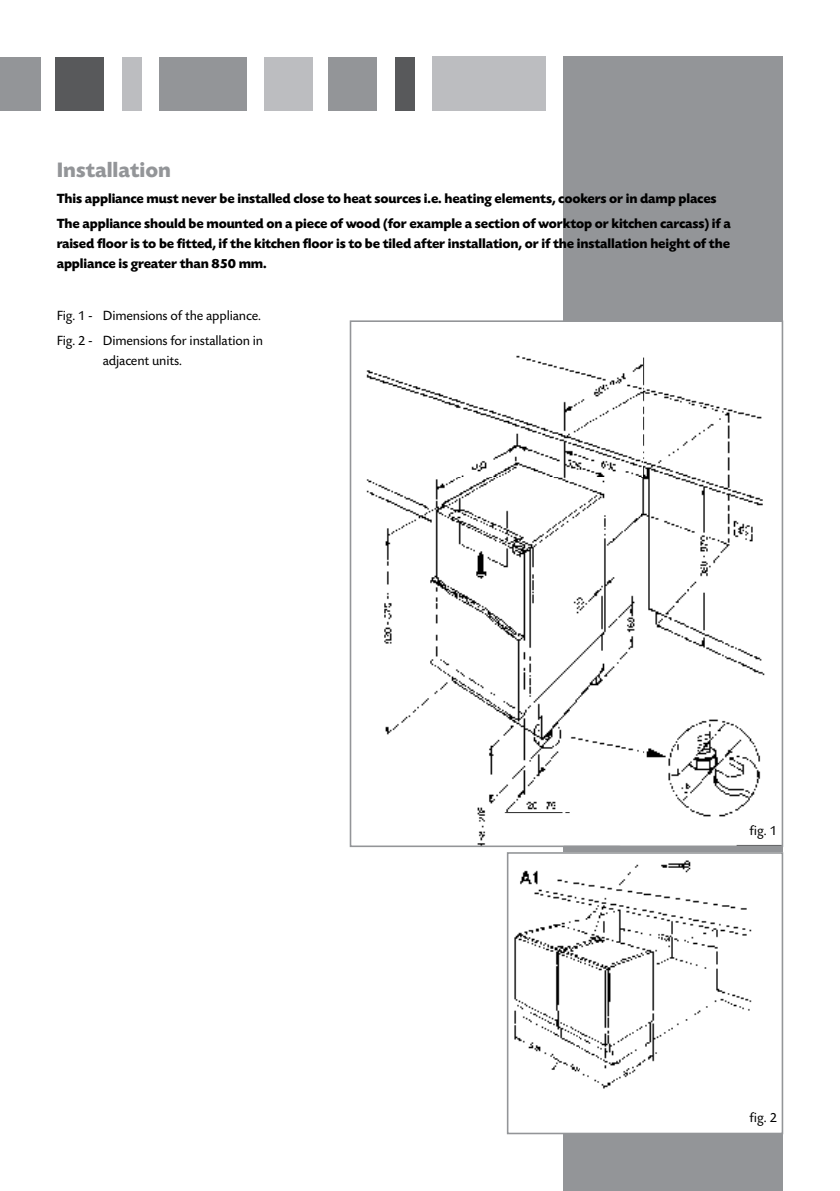
<style>
.page{position:relative;width:840px;height:1191px;background:#fff}
.page>*{position:absolute;margin:0;border:0;box-sizing:border-box;transform-origin:0 0}
.t1{font:700 22px "Today SB";color:#939598}
.t2{font:700 14px/25.6px "Today SB";letter-spacing:-.01em;color:#000}
.t3{font:14px/25.6px "Today SB";letter-spacing:-.01em;color:#000}
</style>
<div class="page">
<div style="left:563px;top:57px;width:219px;height:1134px;background:#939598"></div>
<div style="left:394px;top:57px;width:20px;height:53px;background:#58595b"></div>
<div style="left:328px;top:57px;width:48px;height:53px;background:#939598"></div>
<div style="left:264px;top:57px;width:48px;height:53px;background:#bcbdc0"></div>
<div style="left:159px;top:57px;width:88px;height:53px;background:#939598"></div>
<div style="left:122px;top:57px;width:19px;height:53px;background:#bcbdc0"></div>
<div style="left:56px;top:57px;width:48px;height:53px;background:#58595b"></div>
<div style="left:0;top:57px;width:40px;height:53px;background:#939598"></div>
<div style="left:432px;top:57px;width:113px;height:54px;background:#bcbdc0"></div>
<hr style="left:839px;top:321px;width:1px;height:525px;background:#000">
<img style="left:366px;top:323px;width:413px;height:521px">
<div style="left:349px;top:320px;width:433px;height:527px;border:2px solid #939598"></div>
<hr style="left:811px;top:853px;width:1px;height:280px;background:#000">
<img style="left:514px;top:855px;width:265px;height:276px">
<div style="left:506px;top:852px;width:276px;height:282px;border:2px solid #939598"></div>
<h1 class="t1" style="left:57px;top:158px;width:116px">Installation</h1>
<p class="t2" style="left:57px;top:186px;width:675px">This appliance must never be installed close to heat sources i.e. heating elements, cookers or in damp places<br>The appliance should be mounted on a piece of wood (for example a section of worktop or kitchen carcass) if a</p>
<p class="t2" style="left:57px;top:234px;width:674px;line-height:20px">raised floor is to be fitted, if the kitchen floor is to be tiled after installation, or if the installation height of the appliance is greater than 850 mm.</p>
<p class="t3" style="left:57px;top:303px;width:208px">Fig. 1 - Dimensions of the appliance.<br>Fig. 2 - Dimensions for installation in</p>
<p class="t3" style="left:103px;top:348px;width:80px">adjacent units.</p>
<p class="t3" style="left:749px;top:818px;width:29px">fig. 1</p>
<p class="t3" style="left:749px;top:1104px;width:29px">fig. 2</p>
</div>
